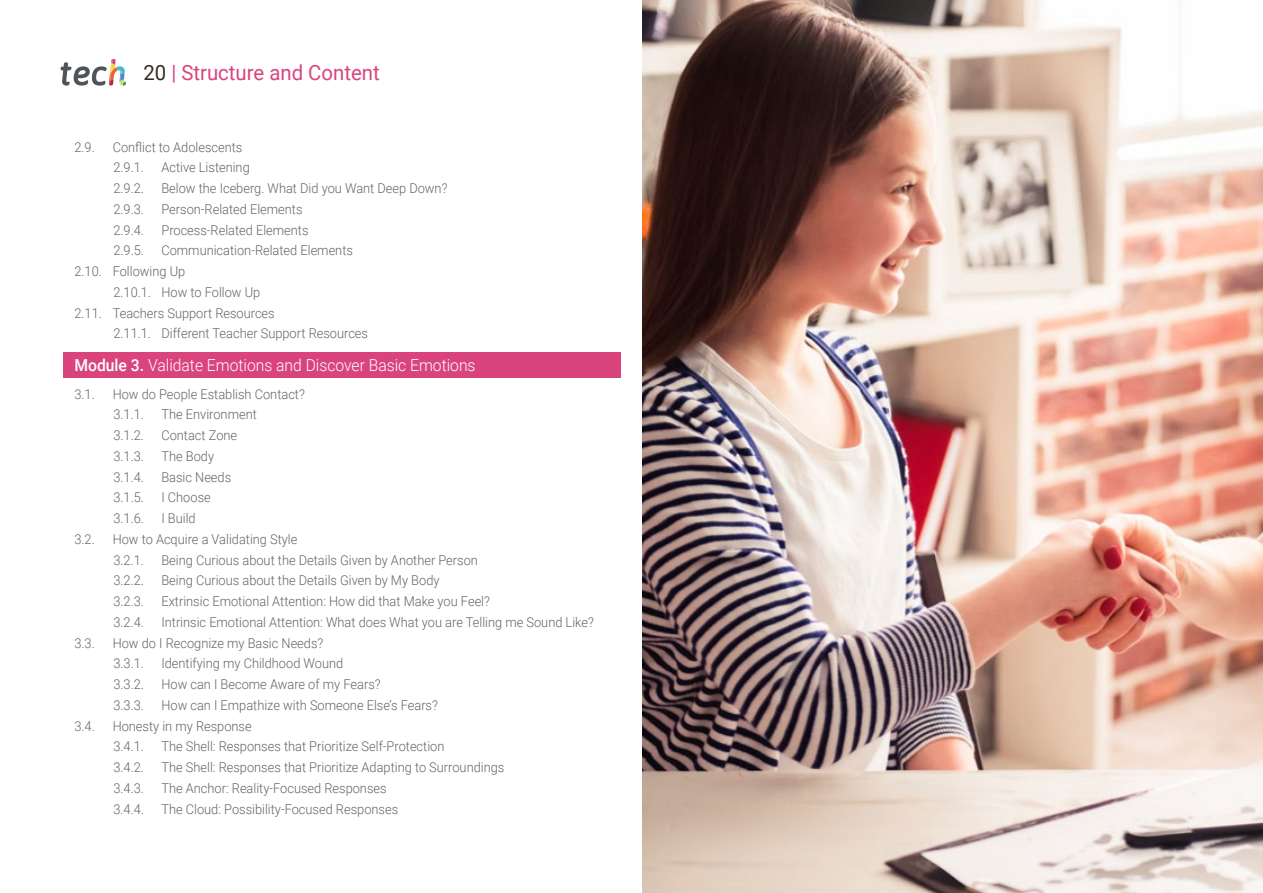
<style>
.page{position:relative;width:1263px;height:893px;background:#fff}
.page>*{position:absolute;margin:0;border:0;box-sizing:border-box;transform-origin:0 0}
.t1{font:21px "Roboto";color:#da447d}
.t2{font:300 16.5px "Roboto";color:#fff;scale:.95 1}
.t3{font:300 13.5px/20.7px "Roboto";color:#61646a;scale:.95 1}
.s1{color:#312e20}
.s2{font-weight:500}
</style>
<div class="page">
<div style="left:63px;top:353px;width:558px;height:25px;background:#da447d"></div>
<img style="left:642px;top:0;width:621px;height:893px">
<svg style="left:61px;top:59px;width:65px;height:27px"></svg>
<h1 class="t1" style="left:144px;top:57px;width:238px"><span class="s1">20</span> | Structure and Content</h1>
<p class="t3" style="left:74px;top:136px;width:23px">2.9.</p>
<p class="t3" style="left:113px;top:136px;width:138px">Conflict to Adolescents<br>2.9.1.</p>
<p class="t3" style="left:161px;top:157px;width:95px">Active Listening</p>
<p class="t3" style="left:113px;top:177px;width:34px">2.9.2.</p>
<p class="t3" style="left:161px;top:177px;width:303px">Below the Iceberg. What Did you Want Deep Down?</p>
<p class="t3" style="left:113px;top:198px;width:34px">2.9.3.</p>
<p class="t3" style="left:161px;top:198px;width:150px">Person-Related Elements</p>
<p class="t3" style="left:113px;top:219px;width:34px">2.9.4.</p>
<p class="t3" style="left:161px;top:219px;width:156px">Process-Related Elements</p>
<p class="t3" style="left:113px;top:240px;width:34px">2.9.5.</p>
<p class="t3" style="left:161px;top:240px;width:203px">Communication-Related Elements</p>
<p class="t3" style="left:74px;top:260px;width:118px">2.10. Following Up</p>
<p class="t3" style="left:113px;top:281px;width:156px">2.10.1. How to Follow Up</p>
<p class="t3" style="left:74px;top:302px;width:212px">2.11. Teachers Support Resources</p>
<p class="t3" style="left:113px;top:323px;width:270px">2.11.1. Different Teacher Support Resources</p>
<p class="t2" style="left:74px;top:354px;width:424px"><span class="s2">Module 3.</span> Validate Emotions and Discover Basic Emotions</p>
<p class="t3" style="left:74px;top:383px;width:23px">3.1.</p>
<p class="t3" style="left:113px;top:383px;width:204px">How do People Establish Contact?<br>3.1.1.</p>
<p class="t3" style="left:161px;top:404px;width:102px">The Environment</p>
<p class="t3" style="left:113px;top:424px;width:34px">3.1.2.</p>
<p class="t3" style="left:161px;top:424px;width:81px">Contact Zone</p>
<p class="t3" style="left:113px;top:445px;width:34px">3.1.3.</p>
<p class="t3" style="left:161px;top:445px;width:57px">The Body</p>
<p class="t3" style="left:113px;top:466px;width:34px">3.1.4.</p>
<p class="t3" style="left:161px;top:466px;width:75px">Basic Needs</p>
<p class="t3" style="left:113px;top:487px;width:34px">3.1.5.</p>
<p class="t3" style="left:161px;top:487px;width:53px">I Choose</p>
<p class="t3" style="left:113px;top:507px;width:34px">3.1.6.</p>
<p class="t3" style="left:161px;top:507px;width:38px">I Build</p>
<p class="t3" style="left:74px;top:528px;width:23px">3.2.</p>
<p class="t3" style="left:113px;top:528px;width:196px">How to Acquire a Validating Style<br>3.2.1.</p>
<p class="t3" style="left:161px;top:549px;width:335px">Being Curious about the Details Given by Another Person</p>
<p class="t3" style="left:113px;top:570px;width:34px">3.2.2.</p>
<p class="t3" style="left:161px;top:570px;width:294px">Being Curious about the Details Given by My Body</p>
<p class="t3" style="left:113px;top:590px;width:34px">3.2.3.</p>
<p class="t3" style="left:161px;top:590px;width:347px">Extrinsic Emotional Attention: How did that Make you Feel?</p>
<p class="t3" style="left:113px;top:611px;width:34px">3.2.4.</p>
<p class="t3" style="left:161px;top:611px;width:457px">Intrinsic Emotional Attention: What does What you are Telling me Sound Like?</p>
<p class="t3" style="left:74px;top:632px;width:23px">3.3.</p>
<p class="t3" style="left:113px;top:632px;width:223px">How do I Recognize my Basic Needs?<br>3.3.1.</p>
<p class="t3" style="left:161px;top:653px;width:193px">Identifying my Childhood Wound</p>
<p class="t3" style="left:113px;top:673px;width:34px">3.3.2.</p>
<p class="t3" style="left:161px;top:673px;width:232px">How can I Become Aware of my Fears?</p>
<p class="t3" style="left:113px;top:694px;width:34px">3.3.3.</p>
<p class="t3" style="left:161px;top:694px;width:293px">How can I Empathize with Someone Else’s Fears?</p>
<p class="t3" style="left:74px;top:715px;width:23px">3.4.</p>
<p class="t3" style="left:113px;top:715px;width:148px">Honesty in my Response<br>3.4.1.</p>
<p class="t3" style="left:161px;top:736px;width:299px">The Shell: Responses that Prioritize Self-Protection</p>
<p class="t3" style="left:113px;top:756px;width:34px">3.4.2.</p>
<p class="t3" style="left:161px;top:756px;width:362px">The Shell: Responses that Prioritize Adapting to Surroundings</p>
<p class="t3" style="left:113px;top:777px;width:34px">3.4.3.</p>
<p class="t3" style="left:161px;top:777px;width:239px">The Anchor: Reality-Focused Responses</p>
<p class="t3" style="left:113px;top:798px;width:34px">3.4.4.</p>
<p class="t3" style="left:161px;top:798px;width:251px">The Cloud: Possibility-Focused Responses</p>
</div>
